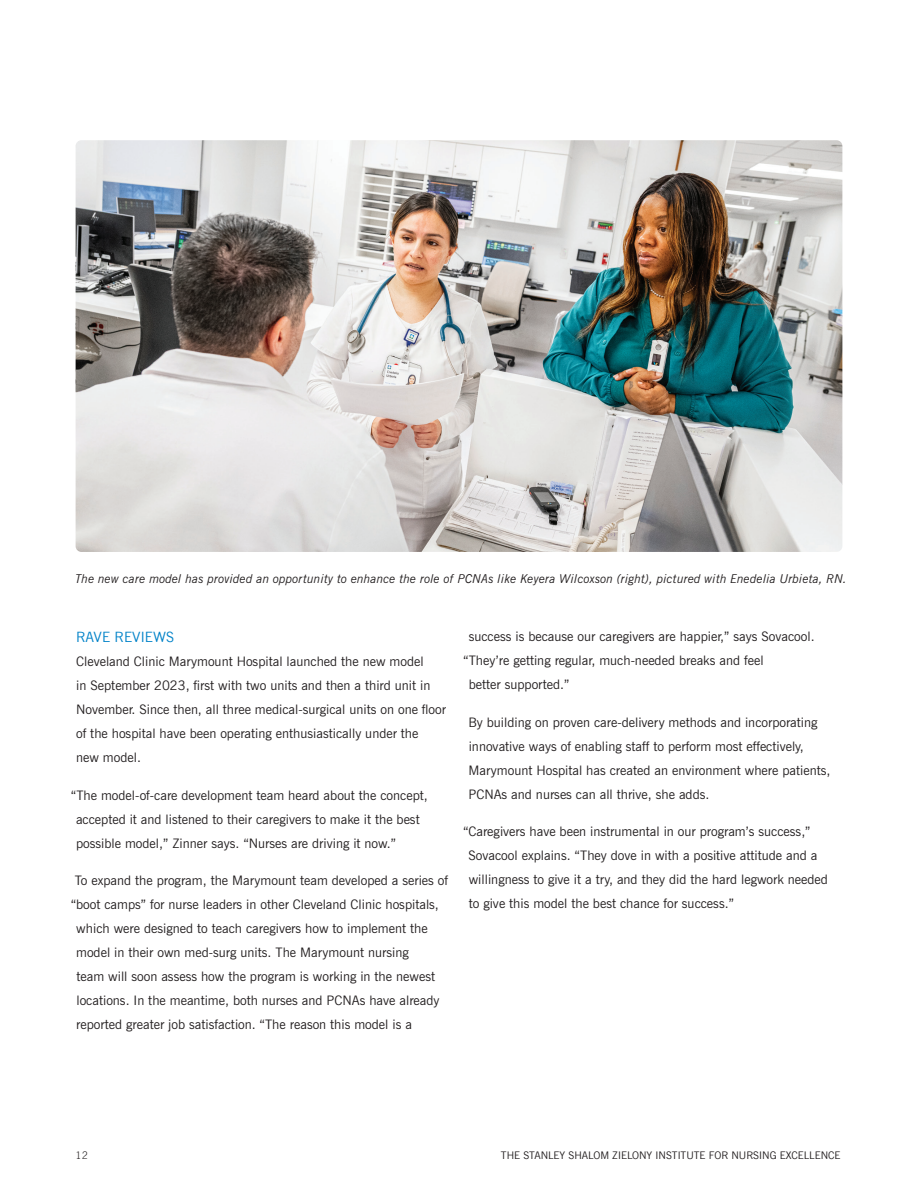
<style>
.page{position:relative;width:918px;height:1188px;background:#fff}
.page>*{position:absolute;margin:0;border:0;box-sizing:border-box;transform-origin:0 0}
.t1{font:14.25px "News Gothic BT";letter-spacing:.005em;color:#0082c8}
.t2{font:13.2px/24px "News Gothic BT";color:#231f20}
.t3{font:italic 12px "News Gothic BT";letter-spacing:.01em;color:#231f20}
.t4{font:10.5px "News Gothic BT";color:#231f20}
.t5{font:300 10.5px "News Gothic BT";color:#231f20}
</style>
<div class="page">
<img style="left:76px;top:140px;width:766px;height:412px">
<p class="t3" style="left:76px;top:571px;width:773px">The new care model has provided an opportunity to enhance the role of PCNAs like Keyera Wilcoxson (right), pictured with Enedelia Urbieta, RN.</p>
<p class="t1" style="left:76px;top:629px;width:100px">RAVE REVIEWS</p>
<p class="t2" style="left:76px;top:649px;width:371px">Cleveland Clinic Marymount Hospital launched the new model<br>in September 2023, first with two units and then a third unit in November. Since then, all three medical-surgical units on one floor of the hospital have been operating enthusiastically under the<br>new model.</p>
<p class="t2" style="left:76px;top:783px;width:353px;text-indent:-5px">“The model-of-care development team heard about the concept, accepted it and listened to their caregivers to make it the best possible model,” Zinner says. “Nurses are driving it now.”</p>
<p class="t2" style="left:75px;top:868px;width:375px">To expand the program, the Marymount team developed a series of</p>
<p class="t2" style="left:71px;top:892px;width:370px">“boot camps” for nurse leaders in other Cleveland Clinic hospitals,</p>
<p class="t2" style="left:76px;top:916px;width:353px">which were designed to teach caregivers how to implement the</p>
<p class="t2" style="left:76px;top:940px;width:334px">model in their own med-surg units. The Marymount nursing</p>
<p class="t2" style="left:76px;top:964px;width:360px">team will soon assess how the program is working in the newest</p>
<p class="t2" style="left:76px;top:988px;width:365px">locations. In the meantime, both nurses and PCNAs have already</p>
<p class="t2" style="left:76px;top:1012px;width:337px">reported greater job satisfaction. “The reason this model is a</p>
<p class="t2" style="left:469px;top:625px;width:347px">success is because our caregivers are happier,” says Sovacool.</p>
<p class="t2" style="left:463px;top:649px;width:302px">“They’re getting regular, much-needed breaks and feel</p>
<p class="t2" style="left:469px;top:673px;width:102px">better supported.”</p>
<p class="t2" style="left:469px;top:710px;width:363px">By building on proven care-delivery methods and incorporating innovative ways of enabling staff to perform most effectively, Marymount Hospital has created an environment where patients, PCNAs and nurses can all thrive, she adds.</p>
<p class="t2" style="left:469px;top:820px;width:361px;text-indent:-5px">“Caregivers have been instrumental in our program’s success,” Sovacool explains. “They dove in with a positive attitude and a willingness to give it a try, and they did the hard legwork needed to give this model the best chance for success.”</p>
<p class="t5" style="left:76px;top:1149px;width:14px">12</p>
<p class="t4" style="left:501px;top:1149px;width:341px">THE STANLEY SHALOM ZIELONY INSTITUTE FOR NURSING EXCELLENCE</p>
</div>
